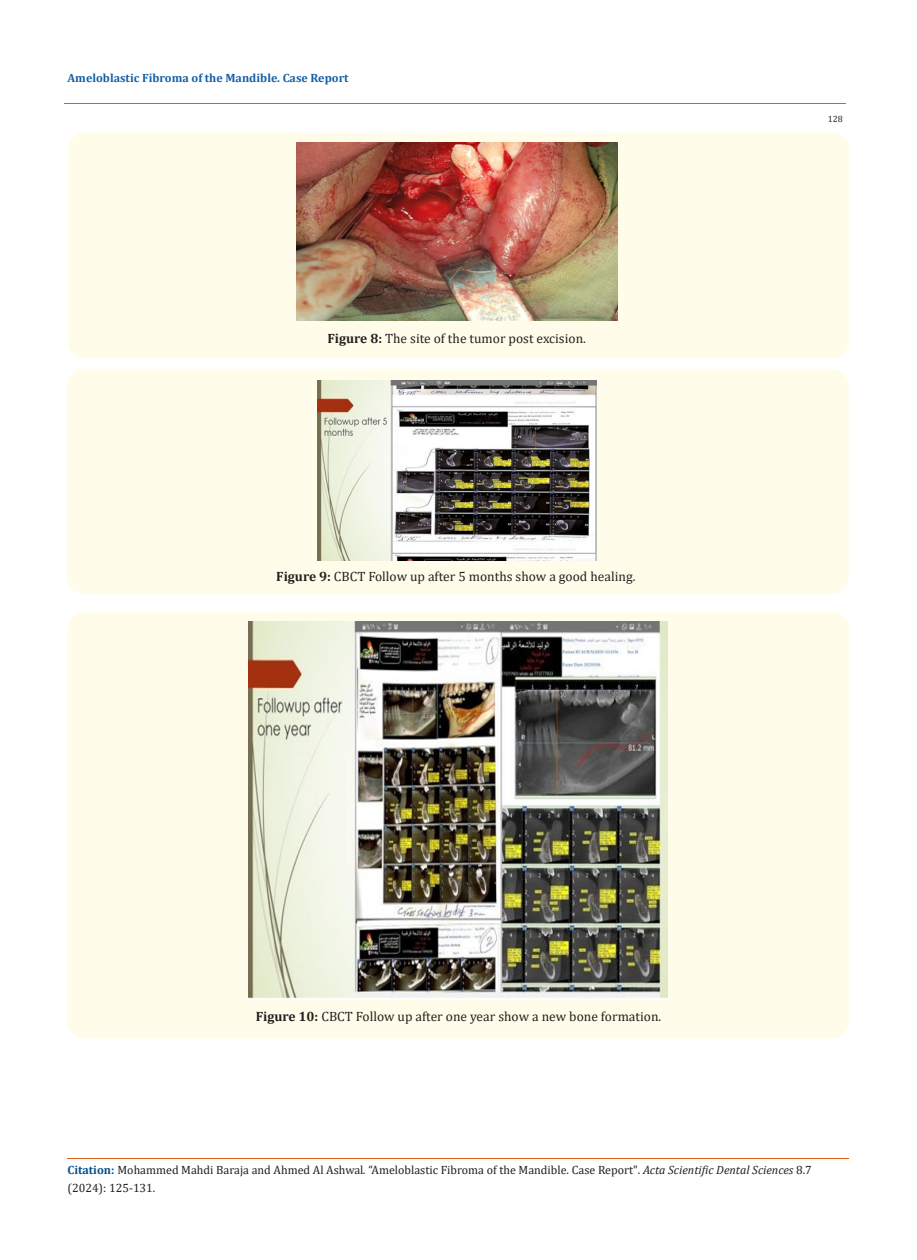
<style>
.page{position:relative;width:917px;height:1260px;background:#fff}
.page>*{position:absolute;margin:0;border:0;box-sizing:border-box;transform-origin:0 0}
.t1{font:13.5px "Cambria";color:#231f20}
.t2{font:12px/18px "Cambria";color:#231f20}
.t3{font:700 12px "Cambria";color:#1560a6}
.t4{font:9px "Cambria";color:#231f20}
.s1{font-weight:700}
.s2{font-weight:700;color:#035089}
.s3{font-style:italic}
</style>
<div class="page">
<hr style="left:64px;top:104px;width:782px;height:1px;background:#e05d1a">
<div style="left:68px;top:132px;width:781px;height:226px;background:#fffde9;border-radius:18px"></div>
<img style="left:296px;top:143px;width:321px;height:177px">
<div style="left:67px;top:369px;width:781px;height:225px;background:#fffde9;border-radius:18px"></div>
<img style="left:317px;top:381px;width:279px;height:180px">
<div style="left:67px;top:611px;width:782px;height:428px;background:#fffde9;border-radius:18px"></div>
<img style="left:248px;top:621px;width:419px;height:378px">
<hr style="left:67px;top:1158px;width:782px;height:1px;background:#e05d1a">
<p class="t3" style="left:67px;top:69px;width:282px">Ameloblastic Fibroma of the Mandible. Case Report</p>
<p class="t1" style="left:327px;top:330px;width:260px"><span class="s1">Figure 8:</span> The site of the tumor post excision.</p>
<p class="t1" style="left:276px;top:568px;width:361px"><span class="s1">Figure 9:</span> CBCT Follow up after 5 months show a good healing.</p>
<p class="t4" style="left:827px;top:114px;width:16px">128</p>
<p class="t1" style="left:256px;top:1008px;width:407px"><span class="s1">Figure 10:</span> CBCT Follow up after one year show a new bone formation.</p>
<p class="t2" style="left:67px;top:1161px;width:746px"><span class="s2">Citation:</span> Mohammed Mahdi Baraja and Ahmed Al Ashwal<span class="s3">.</span> “Ameloblastic Fibroma of the Mandible. Case Report". <span class="s3">Acta Scientific Dental Sciences</span> 8.7 (2024): 125-131.</p>
</div>
